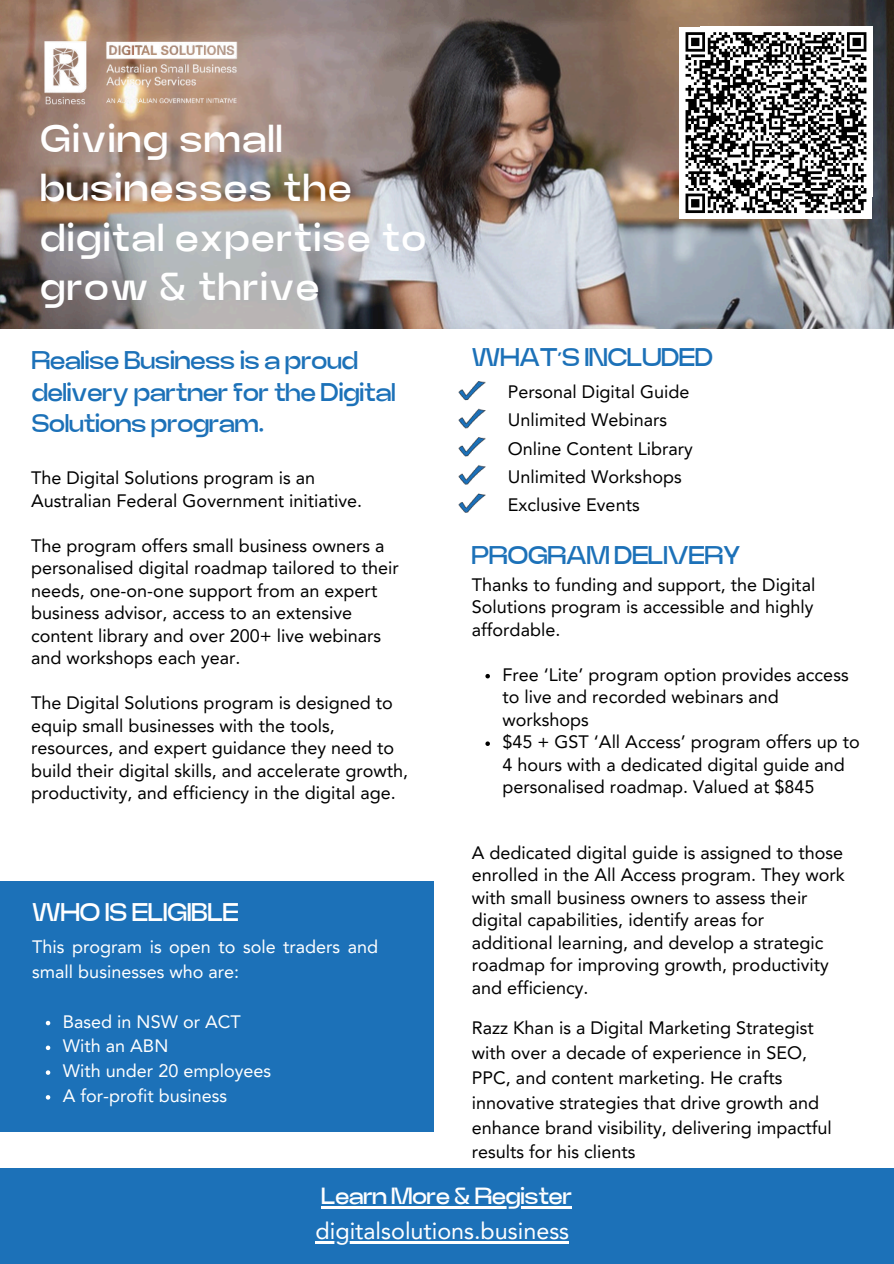
<style>
.page{position:relative;width:894px;height:1264px;background:#fff}
.page>*{position:absolute;margin:0;border:0;box-sizing:border-box;transform-origin:0 0}
.t1{font:700 38.85px/49.5px "Neue Power Trial";letter-spacing:.055em;color:#fff}
.t2{font:700 25.5px/31.5px "Neue Power Trial";color:#1c71b8}
.t3{font:700 25.5px "Neue Power Trial";color:#fff}
.t4{font:23.25px "Avenir LT Pro";color:#fff}
.t5{font:700 23.25px "Neue Power Trial";color:#fff}
.t6{font:18px/22.5px "Avenir LT Pro";color:#000}
.t7{font:18px/24.8px "Avenir LT Pro";color:#fff}
</style>
<div class="page">
<img style="left:0;top:0;width:893px;height:328px">
<div style="left:0;top:881px;width:433px;height:250px;background:#1c71b8"></div>
<div style="left:0;top:1168px;width:893px;height:95px;background:#1c71b8"></div>
<img style="left:458px;top:381px;width:28px;height:132px">
<img style="left:32px;top:27px;width:219px;height:91px">
<hr style="left:321px;top:1206px;width:251px;height:2px;background:#fff">
<svg style="left:46px;top:1020px;width:4px;height:5px"></svg>
<svg style="left:46px;top:1045px;width:4px;height:5px"></svg>
<svg style="left:46px;top:1070px;width:4px;height:4px"></svg>
<svg style="left:46px;top:1095px;width:4px;height:4px"></svg>
<svg style="left:485px;top:674px;width:5px;height:4px"></svg>
<svg style="left:485px;top:741px;width:5px;height:5px"></svg>
<hr style="left:315px;top:1241px;width:254px;height:2px;background:#fff">
<div style="left:679px;top:27px;width:192px;height:191px;background:#fff"></div>
<svg style="left:685px;top:32px;width:182px;height:182px"></svg>
<h1 class="t1" style="left:41px;top:116px;width:387px">Giving small businesses the digital expertise to grow &amp; thrive</h1>
<h2 class="t2" style="left:32px;top:346px;width:365px">Realise Business is a proud delivery partner for the Digital<br>Solutions program.</h2>
<h2 class="t2" style="left:472px;top:342px;width:242px">WHAT’S INCLUDED</h2>
<p class="t6" style="left:507px;top:378px;width:186px;line-height:28.2px">Personal Digital Guide<br>Unlimited Webinars<br>Online Content Library<br>Unlimited Workshops<br>Exclusive Events</p>
<p class="t6" style="left:31px;top:466px;width:332px">The Digital Solutions program is an<br>Australian Federal Government initiative.</p>
<p class="t6" style="left:31px;top:534px;width:369px">The program offers small business owners a personalised digital roadmap tailored to their needs, one-on-one support from an expert business advisor, access to an extensive content library and over 200+ live webinars and workshops each year.</p>
<p class="t6" style="left:31px;top:691px;width:378px">The Digital Solutions program is designed to equip small businesses with the tools, resources, and expert guidance they need to build their digital skills, and accelerate growth, productivity, and efficiency in the digital age.</p>
<h2 class="t2" style="left:472px;top:540px;width:270px">PROGRAM DELIVERY</h2>
<p class="t6" style="left:472px;top:573px;width:345px;text-align:justify">Thanks to funding and support, the Digital Solutions program is accessible and highly affordable.</p>
<p class="t6" style="left:502px;top:663px;width:359px">Free ‘Lite’ program option provides access to live and recorded webinars and workshops<br>$45 + GST ‘All Access’ program offers up to 4 hours with a dedicated digital guide and personalised roadmap. Valued at $845</p>
<h2 class="t3" style="left:32px;top:899px;width:208px">WHO IS ELIGIBLE</h2>
<p class="t7" style="left:32px;top:934px;width:347px">This program is open to sole traders and small businesses who are:</p>
<p class="t7" style="left:63px;top:1008px;width:210px">Based in NSW or ACT<br>With an ABN<br>With under 20 employees<br>A for-profit business</p>
<p class="t6" style="left:472px;top:840px;width:374px">A dedicated digital guide is assigned to those enrolled in the All Access program. They work with small business owners to assess their digital capabilities, identify areas for additional learning, and develop a strategic roadmap for improving growth, productivity and efficiency.</p>
<p class="t6" style="left:472px;top:1015px;width:361px;line-height:24.8px">Razz Khan is a Digital Marketing Strategist with over a decade of experience in SEO, PPC, and content marketing. He crafts innovative strategies that drive growth and enhance brand visibility, delivering impactful results for his clients</p>
<p class="t5" style="left:321px;top:1183px;width:252px">Learn More &amp; Register</p>
<p class="t4" style="left:315px;top:1217px;width:255px">digitalsolutions.business</p>
</div>
